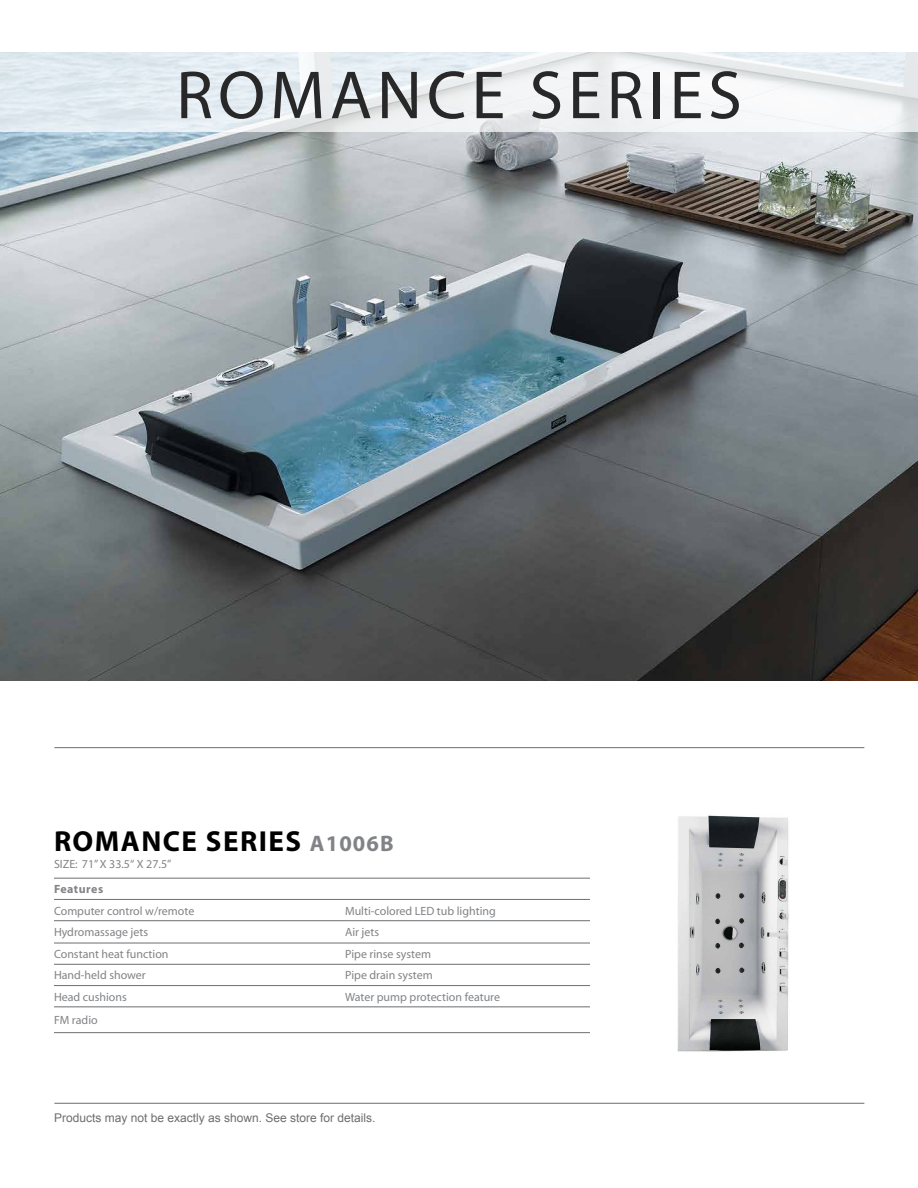
<style>
.page{position:relative;width:918px;height:1188px;background:#fff}
.page>*{position:absolute;margin:0;border:0;box-sizing:border-box;transform-origin:0 0}
.t1{font:68.7px "Myriad";letter-spacing:.07em;color:#292829}
.t2{font:700 29.1px "Myriad";letter-spacing:.05em;color:#000}
.t3{font:12px "Myriad";color:#818386}
.t4{font:12px "Arial";color:#6d6e71}
.t5{font:700 12px "Myriad";letter-spacing:.04em;color:#818386}
.s1{font-size:22.5px;color:#818386}
</style>
<div class="page">
<img style="left:0;top:132px;width:918px;height:549px">
<img style="left:677px;top:815px;width:112px;height:237px">
<svg style="left:0;top:53px;width:918px;height:79px;fill:#e9eff3"></svg>
<hr style="left:54px;top:747px;width:810px;height:1px;background:#6d6e71">
<hr style="left:54px;top:1103px;width:810px;height:1px;background:#6d6e71">
<hr style="left:54px;top:878px;width:268px;height:1px;background:#6d6e71">
<hr style="left:322px;top:878px;width:268px;height:1px;background:#6d6e71">
<hr style="left:54px;top:899px;width:268px;height:1px;background:#6d6e71">
<hr style="left:322px;top:899px;width:268px;height:1px;background:#6d6e71">
<hr style="left:54px;top:920px;width:268px;height:1px;background:#6d6e71">
<hr style="left:322px;top:920px;width:268px;height:1px;background:#6d6e71">
<hr style="left:54px;top:943px;width:268px;height:1px;background:#6d6e71">
<hr style="left:322px;top:943px;width:268px;height:1px;background:#6d6e71">
<hr style="left:54px;top:964px;width:268px;height:1px;background:#6d6e71">
<hr style="left:322px;top:964px;width:268px;height:1px;background:#6d6e71">
<hr style="left:54px;top:985px;width:268px;height:1px;background:#6d6e71">
<hr style="left:322px;top:985px;width:268px;height:1px;background:#6d6e71">
<hr style="left:54px;top:1007px;width:268px;height:1px;background:#6d6e71">
<hr style="left:322px;top:1007px;width:268px;height:1px;background:#6d6e71">
<hr style="left:54px;top:1032px;width:268px;height:1px;background:#6d6e71">
<hr style="left:322px;top:1032px;width:268px;height:1px;background:#6d6e71">
<h1 class="t1" style="left:176px;top:61px;width:567px">ROMANCE SERIES</h1>
<h2 class="t2" style="left:54px;top:826px;width:341px">ROMANCE SERIES <span class="s1">A1006B</span></h2>
<p class="t3" style="left:54px;top:858px;width:119px">SIZE: 71” X 33.5“ X 27.5”</p>
<p class="t5" style="left:54px;top:883px;width:51px">Features</p>
<p class="t3" style="left:54px;top:905px;width:142px">Computer control w/remote</p>
<p class="t3" style="left:345px;top:905px;width:152px">Multi-colored LED tub lighting</p>
<p class="t3" style="left:54px;top:926px;width:96px">Hydromassage jets</p>
<p class="t3" style="left:345px;top:926px;width:36px">Air jets</p>
<p class="t3" style="left:54px;top:948px;width:116px">Constant heat function</p>
<p class="t3" style="left:345px;top:948px;width:88px">Pipe rinse system</p>
<p class="t3" style="left:54px;top:969px;width:93px">Hand-held shower</p>
<p class="t3" style="left:345px;top:969px;width:89px">Pipe drain system</p>
<p class="t3" style="left:54px;top:991px;width:74px">Head cushions</p>
<p class="t3" style="left:345px;top:991px;width:157px">Water pump protection feature</p>
<p class="t3" style="left:54px;top:1014px;width:45px">FM radio</p>
<p class="t4" style="left:54px;top:1111px;width:323px">Products may not be exactly as shown. See store for details.</p>
</div>
